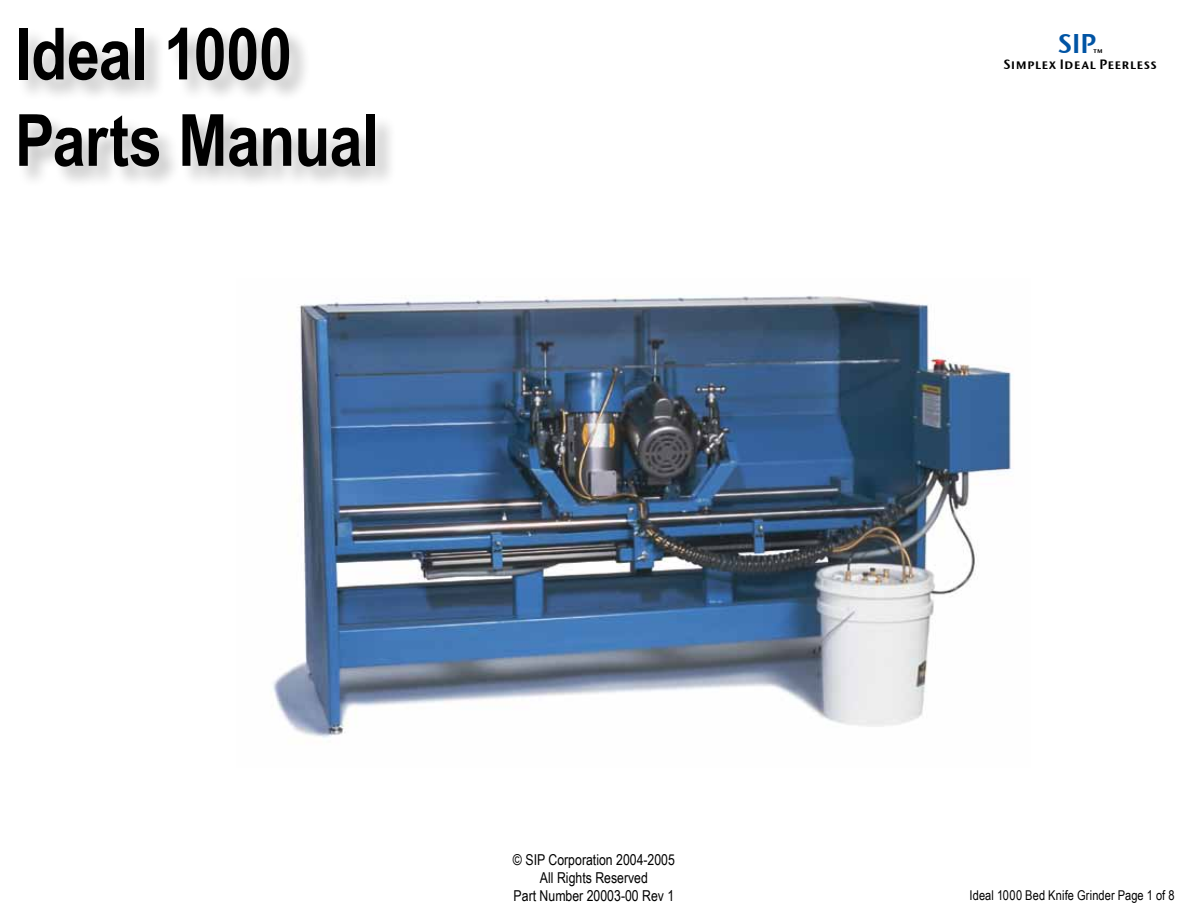
<style>
.page{position:relative;width:1188px;height:918px;background:#fff}
.page>*{position:absolute;margin:0;border:0;box-sizing:border-box;transform-origin:0 0}
.t1{font:700 72px/86.4px "Arial Narrow";letter-spacing:-.01em;color:#000}
.t2{font:27px "Stone Sans Sem SCITCTT Semi";color:#0054a4}
.t3{font:15px/18px "Arial Narrow";color:#000;text-align:center}
.t4{font:13.5px "Arial Narrow";letter-spacing:.005em;color:#000}
.t5{font:13.5px "Stone Sans Sem SCITCTT Semi";letter-spacing:.015em;color:#000}
.t6{font:6.75px "Stone Sans Sem SCITCTT Semi";color:#000}
</style>
<div class="page">
<div style="left:17px;top:27px;width:379px;height:162px;background:#000;opacity:.25"></div>
<img style="left:272px;top:295px;width:741px;height:443px">
<h1 class="t1" style="left:15px;top:7px;width:365px">Ideal 1000<br>Parts Manual</h1>
<p class="t3" style="left:513px;top:851px;width:164px">© SIP Corporation 2004-2005<br>All Rights Reserved<br>Part Number 20003-00 Rev 1</p>
<h2 class="t2" style="left:1058px;top:27px;width:40px">SIP</h2>
<p class="t6" style="left:1094px;top:47px;width:11px">tm</p>
<p class="t5" style="left:1004px;top:56px;width:155px">Simplex Ideal Peerless</p>
<p class="t4" style="left:970px;top:885px;width:206px">Ideal 1000 Bed Knife Grinder Page 1 of 8</p>
</div>
